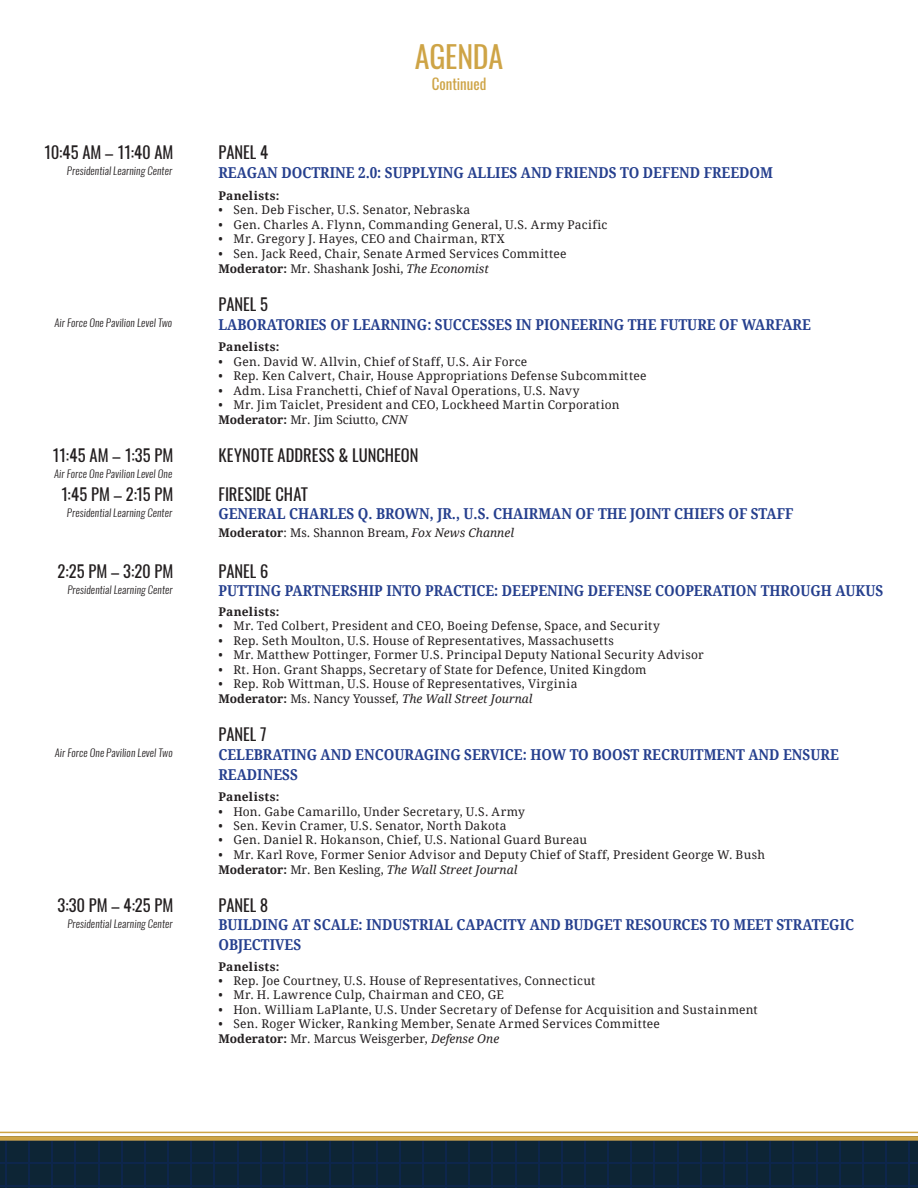
<style>
.page{position:relative;width:918px;height:1188px;background:#fff}
.page>*{position:absolute;margin:0;border:0;box-sizing:border-box;transform-origin:0 0}
.t1{font:30px "Oswald";letter-spacing:-.01em;color:#cea446}
.t2{font:16.5px "Oswald";color:#231f20}
.t3{font:700 15px/20.2px "Droid Serif";color:#253f8e;scale:.9 1}
.t4{font:15px "Oswald";color:#cea446}
.t5{font:12px/15px "Droid Serif";letter-spacing:.02em;color:#231f20}
.t6{font:700 12px "Droid Serif";letter-spacing:.03em;color:#231f20}
.t7{font:12px "Droid Serif";color:#231f20}
.t8{font:italic 300 10.5px "Oswald";letter-spacing:.015em;color:#231f20}
.s1{font-weight:700}
.s2{font-style:italic}
</style>
<div class="page">
<svg style="left:0;top:1141px;width:918px;height:47px;background:#0d2538"></svg>
<hr style="left:0;top:1132px;width:918px;height:1px;background:#cea446">
<div style="left:0;top:1136px;width:918px;height:5px;background:#cea446"></div>
<h1 class="t1" style="left:415px;top:36px;width:90px">AGENDA</h1>
<p class="t4" style="left:432px;top:74px;width:56px">Continued</p>
<h2 class="t2" style="left:44px;top:141px;width:131px">10:45 AM – 11:40 AM</h2>
<h2 class="t2" style="left:218px;top:141px;width:51px">PANEL 4</h2>
<p class="t3" style="left:218px;top:162px;width:618px">REAGAN DOCTRINE 2.0: SUPPLYING ALLIES AND FRIENDS TO DEFEND FREEDOM</p>
<p class="t6" style="left:218px;top:187px;width:63px">Panelists:</p>
<p class="t5" style="left:218px;top:202px;width:253px">• Sen. Deb Fischer, U.S. Senator, Nebraska</p>
<p class="t5" style="left:218px;top:217px;width:391px">• Gen. Charles A. Flynn, Commanding General, U.S. Army Pacific</p>
<p class="t5" style="left:218px;top:231px;width:288px">• Mr. Gregory J. Hayes, CEO and Chairman, RTX</p>
<p class="t5" style="left:218px;top:245px;width:350px">• Sen. Jack Reed, Chair, Senate Armed Services Committee<br><span class="s1">Moderator:</span> Mr. Shashank Joshi, <span class="s2">The Economist</span></p>
<h2 class="t2" style="left:218px;top:293px;width:51px">PANEL 5</h2>
<p class="t3" style="left:218px;top:314px;width:660px">LABORATORIES OF LEARNING: SUCCESSES IN PIONEERING THE FUTURE OF WARFARE</p>
<p class="t6" style="left:218px;top:339px;width:63px">Panelists:</p>
<p class="t5" style="left:218px;top:354px;width:310px">• Gen. David W. Allvin, Chief of Staff, U.S. Air Force</p>
<p class="t5" style="left:218px;top:368px;width:430px">• Rep. Ken Calvert, Chair, House Appropriations Defense Subcommittee</p>
<p class="t5" style="left:218px;top:382px;width:363px">• Adm. Lisa Franchetti, Chief of Naval Operations, U.S. Navy</p>
<p class="t5" style="left:218px;top:397px;width:403px">• Mr. Jim Taiclet, President and CEO, Lockheed Martin Corporation<br><span class="s1">Moderator:</span> Mr. Jim Sciutto, <span class="s2">CNN</span></p>
<h2 class="t2" style="left:52px;top:444px;width:123px">11:45 AM – 1:35 PM</h2>
<h2 class="t2" style="left:218px;top:444px;width:201px">KEYNOTE ADDRESS &amp; LUNCHEON</h2>
<h2 class="t2" style="left:61px;top:483px;width:114px">1:45 PM – 2:15 PM</h2>
<h2 class="t2" style="left:218px;top:483px;width:91px">FIRESIDE CHAT</h2>
<p class="t3" style="left:218px;top:503px;width:640px">GENERAL CHARLES Q. BROWN, JR., U.S. CHAIRMAN OF THE JOINT CHIEFS OF STAFF</p>
<p class="t7" style="left:218px;top:525px;width:297px"><span class="s1">Moderator</span>: Ms. Shannon Bream, <span class="s2">Fox News Channel</span></p>
<h2 class="t2" style="left:58px;top:560px;width:117px">2:25 PM – 3:20 PM</h2>
<h2 class="t2" style="left:218px;top:560px;width:51px">PANEL 6</h2>
<p class="t3" style="left:218px;top:580px;width:740px">PUTTING PARTNERSHIP INTO PRACTICE: DEEPENING DEFENSE COOPERATION THROUGH AUKUS</p>
<p class="t6" style="left:218px;top:603px;width:63px">Panelists:</p>
<p class="t5" style="left:218px;top:618px;width:443px">• Mr. Ted Colbert, President and CEO, Boeing Defense, Space, and Security</p>
<p class="t5" style="left:218px;top:633px;width:397px">• Rep. Seth Moulton, U.S. House of Representatives, Massachusetts</p>
<p class="t5" style="left:218px;top:647px;width:487px">• Mr. Matthew Pottinger, Former U.S. Principal Deputy National Security Advisor</p>
<p class="t5" style="left:218px;top:661px;width:430px">• Rt. Hon. Grant Shapps, Secretary of State for Defence, United Kingdom</p>
<p class="t5" style="left:218px;top:676px;width:361px">• Rep. Rob Wittman, U.S. House of Representatives, Virginia<br><span class="s1">Moderator:</span> Ms. Nancy Youssef, <span class="s2">The Wall Street Journal</span></p>
<h2 class="t2" style="left:218px;top:723px;width:50px">PANEL 7</h2>
<p class="t3" style="left:218px;top:744px;width:691px">CELEBRATING AND ENCOURAGING SERVICE: HOW TO BOOST RECRUITMENT AND ENSURE<br>READINESS</p>
<p class="t6" style="left:218px;top:789px;width:63px">Panelists:</p>
<p class="t5" style="left:218px;top:804px;width:308px">• Hon. Gabe Camarillo, Under Secretary, U.S. Army</p>
<p class="t5" style="left:218px;top:818px;width:290px">• Sen. Kevin Cramer, U.S. Senator, North Dakota</p>
<p class="t5" style="left:218px;top:832px;width:370px">• Gen. Daniel R. Hokanson, Chief, U.S. National Guard Bureau</p>
<p class="t5" style="left:218px;top:847px;width:548px">• Mr. Karl Rove, Former Senior Advisor and Deputy Chief of Staff, President George W. Bush<br><span class="s1">Moderator:</span> Mr. Ben Kesling, <span class="s2">The Wall Street Journal</span></p>
<h2 class="t2" style="left:58px;top:894px;width:117px">3:30 PM – 4:25 PM</h2>
<h2 class="t2" style="left:218px;top:894px;width:51px">PANEL 8</h2>
<p class="t3" style="left:218px;top:914px;width:708px">BUILDING AT SCALE: INDUSTRIAL CAPACITY AND BUDGET RESOURCES TO MEET STRATEGIC<br>OBJECTIVES</p>
<p class="t6" style="left:218px;top:958px;width:63px">Panelists:</p>
<p class="t5" style="left:218px;top:973px;width:379px">• Rep. Joe Courtney, U.S. House of Representatives, Connecticut</p>
<p class="t5" style="left:218px;top:987px;width:287px">• Mr. H. Lawrence Culp, Chairman and CEO, GE</p>
<p class="t5" style="left:218px;top:1002px;width:541px">• Hon. William LaPlante, U.S. Under Secretary of Defense for Acquisition and Sustainment</p>
<p class="t5" style="left:218px;top:1016px;width:443px">• Sen. Roger Wicker, Ranking Member, Senate Armed Services Committee<br><span class="s1">Moderator:</span> Mr. Marcus Weisgerber, <span class="s2">Defense One</span></p>
<p class="t8" style="left:67px;top:164px;width:107px">Presidential Learning Center</p>
<p class="t8" style="left:54px;top:316px;width:119px">Air Force One Pavilion Level Two</p>
<p class="t8" style="left:54px;top:467px;width:120px">Air Force One Pavilion Level One</p>
<p class="t8" style="left:67px;top:506px;width:107px">Presidential Learning Center</p>
<p class="t8" style="left:67px;top:582px;width:107px">Presidential Learning Center</p>
<p class="t8" style="left:55px;top:746px;width:119px">Air Force One Pavilion Level Two</p>
<p class="t8" style="left:67px;top:917px;width:107px">Presidential Learning Center</p>
</div>
